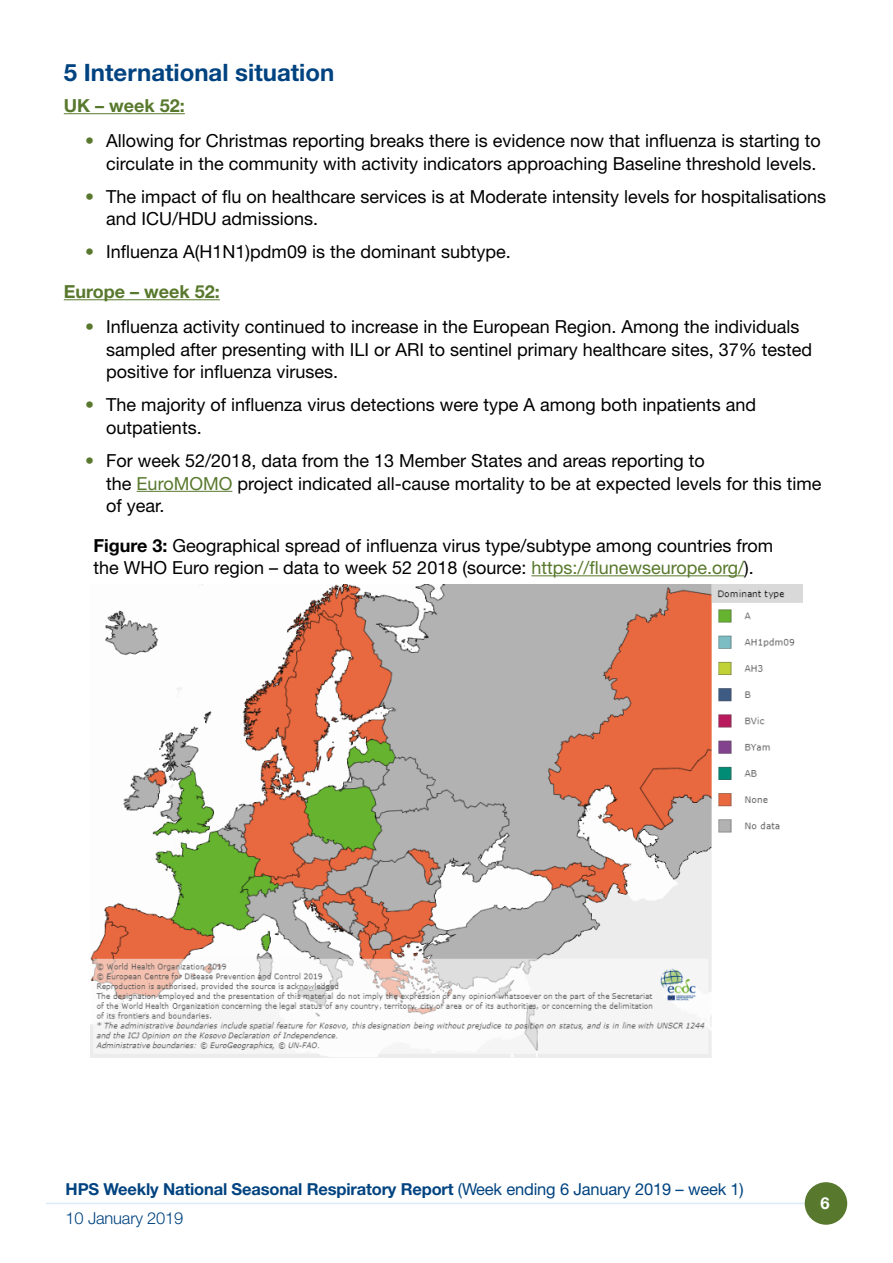
<style>
.page{position:relative;width:893px;height:1263px;background:#fff}
.page>*{position:absolute;margin:0;border:0;box-sizing:border-box;transform-origin:0 0}
.Heading_1{font:700 24px "Helvetica Neue LT Std";color:#004380}
.Fig_table_caption{font:18px/22.5px "Helvetica Neue LT Std";color:#000}
.Body{font:700 18px "Helvetica Neue LT Std";color:#58792d}
.t1{font:700 16.5px/28.3px "Helvetica Neue LT Std";letter-spacing:-.01em;color:#004380}
.t2{font:700 16.5px "Helvetica Neue LT Std";color:#fff}
.s1{color:#58792d}
.s2{font-weight:700}
.s3{font-weight:400}
.s4{font-weight:300}
</style>
<div class="page">
<hr style="left:46px;top:1203px;width:759px;height:1px;background:#dbebfa">
<div style="left:805px;top:1182px;width:42px;height:43px;background:#58792d;border-radius:50%"></div>
<hr style="left:64px;top:113px;width:121px;height:1px;background:#58792d">
<hr style="left:64px;top:299px;width:156px;height:1px;background:#58792d">
<hr style="left:137px;top:491px;width:95px;height:1px;background:#58792d">
<hr style="left:531px;top:575px;width:213px;height:1px;background:#58792d">
<img style="left:91px;top:584px;width:711px;height:474px">
<h1 class="Heading_1" style="left:64px;top:58px;width:272px">5 International situation</h1>
<p class="Body" style="left:64px;top:94px;width:123px">UK – week 52:</p>
<p class="Fig_table_caption" style="left:85px;top:129px;width:737px;text-align:right"><span class="s1">•</span> Allowing for Christmas reporting breaks there is evidence now that influenza is starting to circulate in the community with activity indicators approaching Baseline threshold levels.</p>
<p class="Fig_table_caption" style="left:106px;top:185px;width:721px;text-indent:-21px"><span class="s1">•</span> The impact of flu on healthcare services is at Moderate intensity levels for hospitalisations and ICU/HDU admissions.</p>
<p class="Fig_table_caption" style="left:85px;top:241px;width:427px"><span class="s1">•</span> Influenza A(H1N1)pdm09 is the dominant subtype.</p>
<p class="Body" style="left:64px;top:280px;width:158px">Europe – week 52:</p>
<p class="Fig_table_caption" style="left:106px;top:315px;width:707px;text-indent:-21px"><span class="s1">•</span> Influenza activity continued to increase in the European Region. Among the individuals sampled after presenting with ILI or ARI to sentinel primary healthcare sites, 37% tested positive for influenza viruses.</p>
<p class="Fig_table_caption" style="left:106px;top:393px;width:651px;text-indent:-21px"><span class="s1">•</span> The majority of influenza virus detections were type A among both inpatients and outpatients.</p>
<p class="Fig_table_caption" style="left:106px;top:449px;width:717px;text-indent:-21px"><span class="s1">•</span> For week 52/2018, data from the 13 Member States and areas reporting to<br>the <span class="s1">EuroMOMO</span> project indicated all-cause mortality to be at expected levels for this time of year.</p>
<p class="Fig_table_caption" style="left:94px;top:534px;width:681px"><span class="s2">Figure 3:</span> Geographical spread of influenza virus type/subtype among countries from the WHO Euro region – data to week 52 2018 (source: <span class="s1">https://flunewseurope.org/</span>).</p>
<p class="t1" style="left:66px;top:1175px;width:680px">HPS Weekly National Seasonal Respiratory Report <span class="s3">(Week ending 6 January 2019 – week 1)<br></span><span class="s4">10 January 2019</span></p>
<p class="t2" style="left:820px;top:1193px;width:11px">6</p>
</div>
